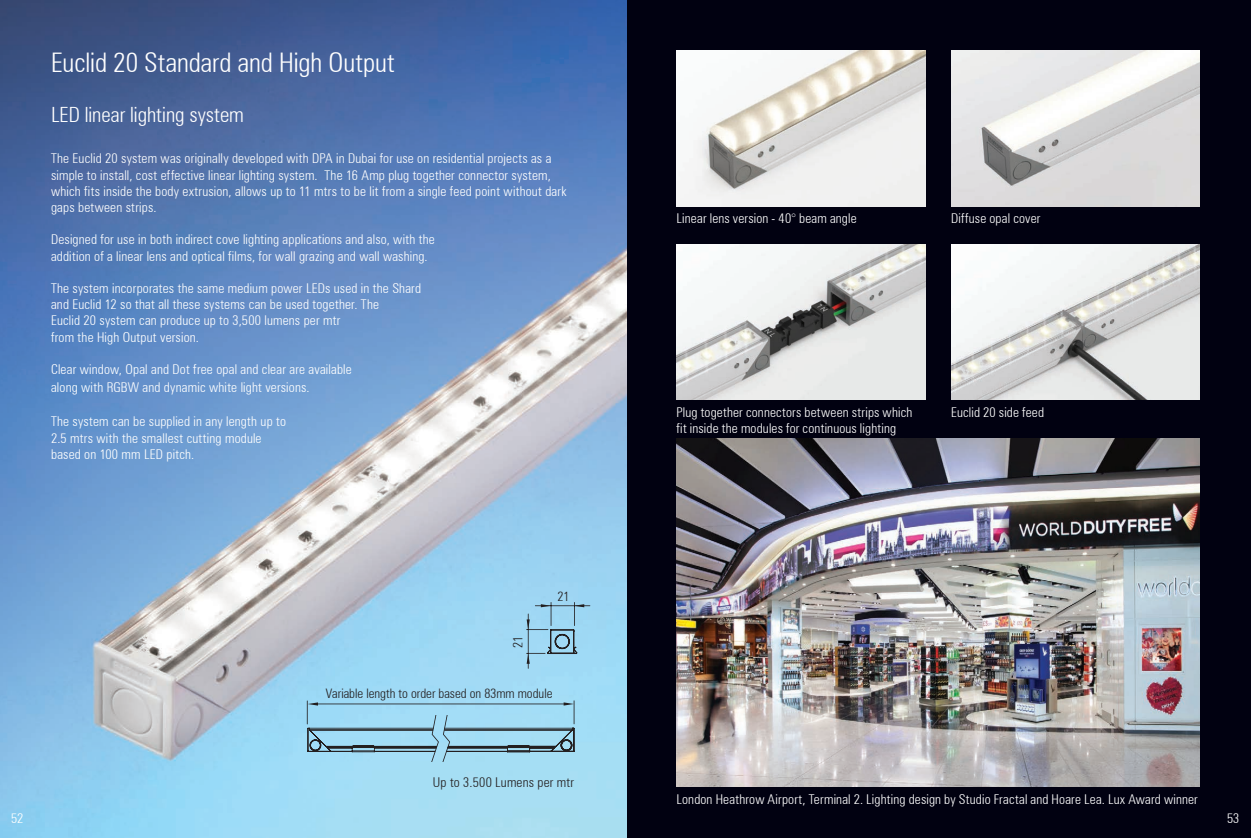
<style>
.page{position:relative;width:1251px;height:838px;background:#fff}
.page>*{position:absolute;margin:0;border:0;box-sizing:border-box;transform-origin:0 0}
.t1{font:300 condensed 27px "Zurich BT";letter-spacing:-.005em;color:#fff}
.t2{font:300 condensed 21px "Zurich BT";color:#fff}
.t3{font:300 condensed 13.5px/16.2px "Zurich BT";letter-spacing:.01em;color:#fff}
.t4{font:300 condensed 13.5px "Zurich BT";letter-spacing:.01em;color:#231f20}
.t5{font:300 condensed 13.05px "Zurich BT";color:#231f20}
</style>
<div class="page">
<div style="left:625px;top:0;width:625px;height:838px;background:#010111"></div>
<img style="left:951px;top:244px;width:248px;height:156px">
<img style="left:676px;top:244px;width:249px;height:156px">
<img style="left:676px;top:51px;width:249px;height:155px">
<img style="left:951px;top:51px;width:248px;height:155px">
<img style="left:676px;top:438px;width:523px;height:349px">
<img style="left:0;top:0;width:626px;height:838px">
<hr style="left:527px;top:613px;width:1px;height:55px;background:#231f20">
<svg style="left:526px;top:602px;width:64px;height:62px;background:#90c3dc"></svg>
<svg style="left:307px;top:700px;width:267px;height:61px;background:#90c2d8"></svg>
<h1 class="t1" style="left:51px;top:46px;width:345px">Euclid 20 Standard and High Output</h1>
<h2 class="t2" style="left:51px;top:102px;width:194px">LED linear lighting system</h2>
<p class="t3" style="left:51px;top:150px;width:517px">The Euclid 20 system was originally developed with DPA in Dubai for use on residential projects as a simple to install, cost effective linear lighting system. The 16 Amp plug together connector system, which fits inside the body extrusion, allows up to 11 mtrs to be lit from a single feed point without dark gaps between strips.</p>
<p class="t3" style="left:51px;top:231px;width:385px">Designed for use in both indirect cove lighting applications and also, with the addition of a linear lens and optical films, for wall grazing and wall washing.</p>
<p class="t3" style="left:51px;top:280px;width:371px">The system incorporates the same medium power LEDs used in the Shard and Euclid 12 so that all these systems can be used together. The<br>Euclid 20 system can produce up to 3,500 lumens per mtr<br>from the High Output version.</p>
<p class="t3" style="left:51px;top:360px;width:302px;line-height:18px">Clear window, Opal and Dot free opal and clear are available along with RGBW and dynamic white light versions.</p>
<p class="t3" style="left:51px;top:413px;width:236px">The system can be supplied in any length up to<br>2.5 mtrs with the smallest cutting module based on 100 mm LED pitch.</p>
<p class="t5" style="left:510px;top:647px;width:14px;rotate:-90deg">21</p>
<p class="t5" style="left:557px;top:588px;width:14px">21</p>
<p class="t5" style="left:326px;top:685px;width:228px">Variable length to order based on 83mm module</p>
<p class="t4" style="left:433px;top:774px;width:143px">Up to 3.500 Lumens per mtr</p>
<p class="t3" style="left:676px;top:210px;width:182px">Linear lens version - 40° beam angle</p>
<p class="t3" style="left:950px;top:210px;width:91px">Diffuse opal cover</p>
<p class="t3" style="left:676px;top:403px;width:237px">Plug together connectors between strips which fit inside the modules for continuous lighting</p>
<p class="t3" style="left:950px;top:403px;width:95px">Euclid 20 side feed</p>
<p class="t3" style="left:676px;top:790px;width:522px">London Heathrow Airport, Terminal 2. Lighting design by Studio Fractal and Hoare Lea. Lux Award winner</p>
<p class="t3" style="left:11px;top:809px;width:14px">52</p>
<p class="t3" style="left:1226px;top:809px;width:14px">53</p>
</div>
